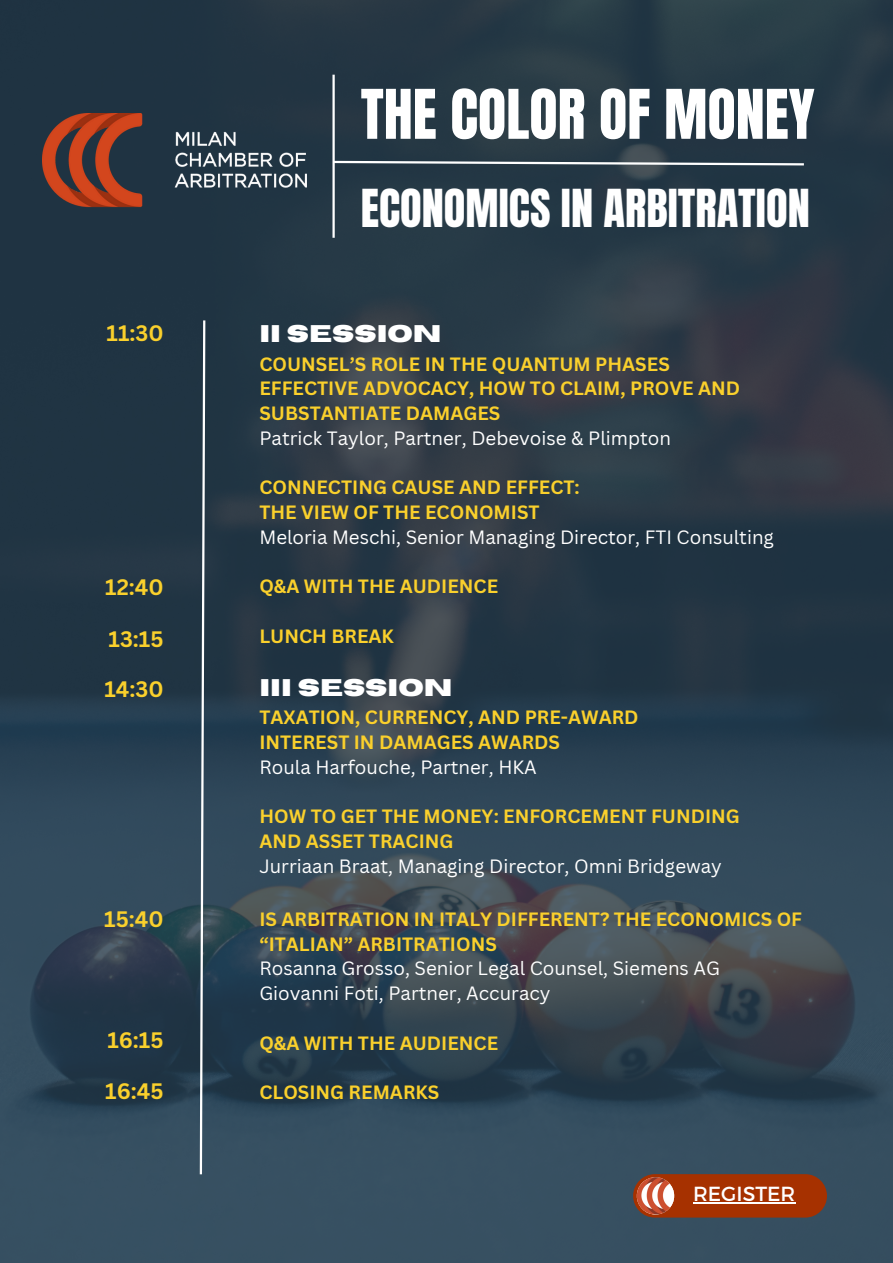
<style>
.page{position:relative;width:893px;height:1263px;background:#fff}
.page>*{position:absolute;margin:0;border:0;box-sizing:border-box;transform-origin:0 0}
.t1{font:58.2px "Anton";color:#fff}
.t2{font:44.47px "Anton";color:#fff}
.t3{font:700 24px "Horizon";color:#fff}
.t4{font:700 21.83px "Canva Sans";color:#fad02c}
.t5{font:20.4px "Montserrat";color:#fff}
.t6{font:700 18.75px/24.8px "Canva Sans";color:#fad02c}
.t7{font:18.75px "Canva Sans";color:#fff}
</style>
<div class="page">
<img style="left:0;top:0;width:893px;height:1263px">
<hr style="left:332px;top:75px;width:3px;height:163px;background:#fff">
<svg style="left:331px;top:160px;width:475px;height:7px"></svg>
<svg style="left:199px;top:318px;width:7px;height:858px"></svg>
<img style="left:42px;top:113px;width:264px;height:96px">
<div style="left:633px;top:1174px;width:194px;height:43px;background:#a63100;border-radius:22px"></div>
<img style="left:637px;top:1177px;width:37px;height:37px;border-radius:50%">
<hr style="left:693px;top:1202px;width:102px;height:2px;background:#fff">
<p class="t4" style="left:106px;top:318px;width:59px">11:30</p>
<p class="t4" style="left:105px;top:572px;width:60px">12:40</p>
<p class="t4" style="left:109px;top:624px;width:56px">13:15</p>
<p class="t4" style="left:104px;top:673px;width:61px">14:30</p>
<p class="t4" style="left:104px;top:903px;width:61px">15:40</p>
<p class="t4" style="left:107px;top:1025px;width:58px">16:15</p>
<p class="t4" style="left:105px;top:1075px;width:60px">16:45</p>
<p class="t1" style="left:361px;top:73px;width:455px">THE COLOR OF MONEY</p>
<p class="t2" style="left:361px;top:176px;width:450px">ECONOMICS IN ARBITRATION</p>
<p class="t3" style="left:259px;top:322px;width:184px">II SESSION</p>
<p class="t6" style="left:259px;top:351px;width:412px">COUNSEL’S ROLE IN THE QUANTUM PHASES</p>
<p class="t6" style="left:259px;top:376px;width:482px">EFFECTIVE ADVOCACY, HOW TO CLAIM, PROVE AND<br>SUBSTANTIATE DAMAGES</p>
<p class="t7" style="left:259px;top:425px;width:413px">Patrick Taylor, Partner, Debevoise &amp; Plimpton</p>
<p class="t6" style="left:259px;top:475px;width:322px">CONNECTING CAUSE AND EFFECT:</p>
<p class="t6" style="left:259px;top:499px;width:282px">THE VIEW OF THE ECONOMIST</p>
<p class="t7" style="left:259px;top:524px;width:516px">Meloria Meschi, Senior Managing Director, FTI Consulting</p>
<p class="t6" style="left:259px;top:574px;width:240px">Q&amp;A WITH THE AUDIENCE</p>
<p class="t6" style="left:259px;top:623px;width:136px">LUNCH BREAK</p>
<p class="t3" style="left:259px;top:676px;width:195px">III SESSION</p>
<p class="t6" style="left:259px;top:705px;width:381px">TAXATION, CURRENCY, AND PRE-AWARD</p>
<p class="t6" style="left:259px;top:729px;width:302px">INTEREST IN DAMAGES AWARDS</p>
<p class="t7" style="left:259px;top:754px;width:279px">Roula Harfouche, Partner, HKA</p>
<p class="t6" style="left:259px;top:804px;width:482px">HOW TO GET THE MONEY: ENFORCEMENT FUNDING</p>
<p class="t6" style="left:259px;top:828px;width:196px">AND ASSET TRACING</p>
<p class="t7" style="left:259px;top:853px;width:464px">Jurriaan Braat, Managing Director, Omni Bridgeway</p>
<p class="t6" style="left:259px;top:906px;width:544px">IS ARBITRATION IN ITALY DIFFERENT? THE ECONOMICS OF “ITALIAN” ARBITRATIONS</p>
<p class="t7" style="left:259px;top:955px;width:462px">Rosanna Grosso, Senior Legal Counsel, Siemens AG</p>
<p class="t7" style="left:259px;top:980px;width:293px">Giovanni Foti, Partner, Accuracy</p>
<p class="t6" style="left:259px;top:1030px;width:240px">Q&amp;A WITH THE AUDIENCE</p>
<p class="t6" style="left:259px;top:1079px;width:181px">CLOSING REMARKS</p>
<p class="t5" style="left:693px;top:1180px;width:104px">REGISTER</p>
</div>
